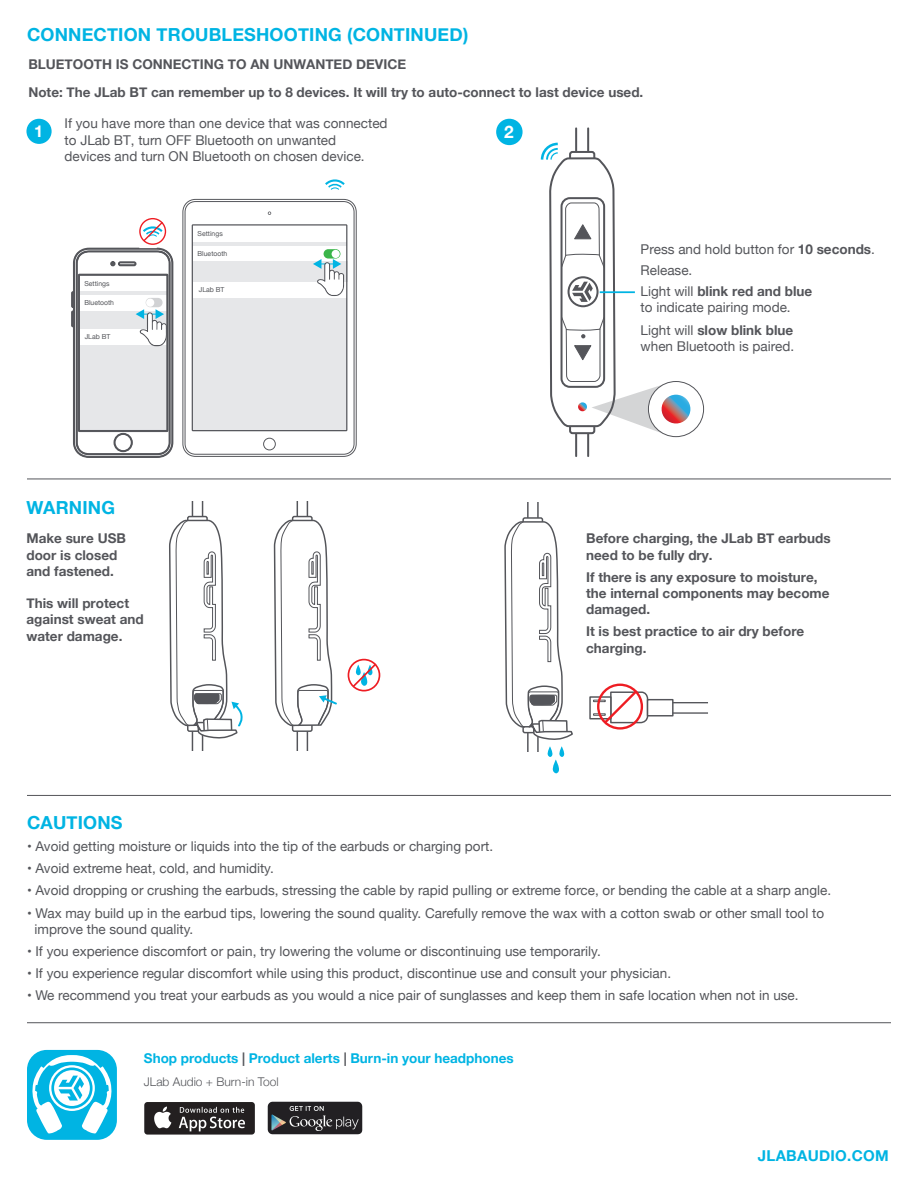
<style>
.page{position:relative;width:918px;height:1188px;background:#fff}
.page>*{position:absolute;margin:0;border:0;box-sizing:border-box;transform-origin:0 0}
.t1{font:700 18px "Helvetica Neue";letter-spacing:.01em;color:#00b4e3}
.t2{font:700 17.25px "Helvetica Neue";color:#fff}
.t3{font:700 16.35px "Helvetica Neue";color:#fff}
.t4{font:700 15px "Helvetica Neue";letter-spacing:.015em;color:#00b4e3}
.t5{font:13.5px/16.2px "Helvetica Neue";color:#54555a}
.t6{font:700 13.5px/16.2px "Helvetica Neue";color:#54555a}
.t7{font:700 13.5px "Helvetica Neue";color:#00b4e3}
.t8{font:300 12px "Helvetica Neue";color:#54555a}
.t9{font:6.9px "Helvetica Neue";color:#54555a}
.s1{font-weight:700}
.s2{color:#54555a}
</style>
<div class="page">
<hr style="left:587px;top:128px;width:2px;height:328px;background:#54555a">
<hr style="left:575px;top:128px;width:2px;height:328px;background:#54555a">
<svg style="left:169px;top:501px;width:74px;height:249px"></svg>
<svg style="left:273px;top:501px;width:64px;height:249px"></svg>
<div style="left:348px;top:659px;width:32px;height:32px;border:2px solid #ee1d23;border-radius:50%"></div>
<svg style="left:351px;top:662px;width:27px;height:27px"></svg>
<svg style="left:504px;top:502px;width:69px;height:272px"></svg>
<div style="left:589px;top:696px;width:23px;height:23px;background:#fff;border:1px solid #54555a"></div>
<div style="left:647px;top:699px;width:27px;height:18px;background:#fff;border:1px solid #54555a"></div>
<div style="left:597px;top:684px;width:46px;height:46px;border:2px solid #ee1d23;border-radius:50%"></div>
<svg style="left:593px;top:688px;width:56px;height:38px"></svg>
<hr style="left:673px;top:702px;width:35px;height:1px;background:#54555a">
<hr style="left:673px;top:712px;width:35px;height:2px;background:#54555a">
<hr style="left:27px;top:795px;width:864px;height:1px;background:#54555a">
<hr style="left:27px;top:479px;width:864px;height:1px;background:#54555a">
<div style="left:496px;top:119px;width:27px;height:26px;background:#00b4e3;border-radius:50%"></div>
<svg style="left:182px;top:199px;width:175px;height:258px;background:#b1b1b3"></svg>
<svg style="left:185px;top:201px;width:170px;height:254px"></svg>
<svg style="left:325px;top:179px;width:20px;height:11px"></svg>
<div style="left:139px;top:218px;width:27px;height:27px;border:1px solid #ee1d23;border-radius:50%"></div>
<div style="left:26px;top:119px;width:26px;height:25px;background:#00b4e3;border-radius:50%"></div>
<svg style="left:72px;top:220px;width:101px;height:238px"></svg>
<div style="left:118px;top:262px;width:18px;height:4px;border:1px solid #54555a;border-radius:2px"></div>
<svg style="left:540px;top:141px;width:152px;height:292px"></svg>
<hr style="left:27px;top:1022px;width:864px;height:1px;background:#54555a">
<div style="left:27px;top:1050px;width:90px;height:90px;background:#00b4e3;border-radius:20px"></div>
<svg style="left:32px;top:1055px;width:80px;height:79px"></svg>
<img style="left:144px;top:1102px;width:111px;height:33px">
<img style="left:268px;top:1101px;width:95px;height:33px">
<h1 class="t1" style="left:27px;top:20px;width:443px">CONNECTION TROUBLESHOOTING (CONTINUED)</h1>
<p class="t6" style="left:28px;top:56px;width:379px">BLUETOOTH IS CONNECTING TO AN UNWANTED DEVICE</p>
<p class="t6" style="left:28px;top:85px;width:616px">Note: The JLab BT can remember up to 8 devices. It will try to auto-connect to last device used.</p>
<p class="t3" style="left:34px;top:119px;width:11px">1</p>
<p class="t5" style="left:65px;top:116px;width:325px">If you have more than one device that was connected to JLab BT, turn OFF Bluetooth on unwanted<br>devices and turn ON Bluetooth on chosen device.</p>
<p class="t9" style="left:198px;top:228px;width:27px">Settings</p>
<p class="t9" style="left:84px;top:278px;width:27px">Settings</p>
<p class="t9" style="left:84px;top:298px;width:31px">Bluetooth</p>
<p class="t9" style="left:85px;top:332px;width:27px">JLab BT</p>
<p class="t9" style="left:198px;top:248px;width:31px">Bluetooth</p>
<p class="t9" style="left:199px;top:285px;width:27px">JLab BT</p>
<h1 class="t1" style="left:26px;top:493px;width:90px">WARNING</h1>
<p class="t6" style="left:26px;top:531px;width:101px">Make sure USB door is closed and fastened.</p>
<p class="t6" style="left:26px;top:596px;width:119px">This will protect against sweat and water damage.</p>
<p class="t2" style="left:504px;top:118px;width:11px">2</p>
<p class="t5" style="left:641px;top:239px;width:236px;line-height:21.1px">Press and hold button for <span class="s1">10 seconds</span>.<br>Release.<br>Light will <span class="s1">blink red and blue</span></p>
<p class="t5" style="left:641px;top:297px;width:154px;line-height:22.5px">to indicate pairing mode.<br>Light will <span class="s1">slow blink blue</span></p>
<p class="t5" style="left:641px;top:339px;width:155px">when Bluetooth is paired.</p>
<p class="t6" style="left:586px;top:531px;width:246px">Before charging, the JLab BT earbuds need to be fully dry.</p>
<p class="t6" style="left:586px;top:569px;width:245px">If there is any exposure to moisture, the internal components may become damaged.</p>
<p class="t6" style="left:586px;top:624px;width:220px">It is best practice to air dry before charging.</p>
<h1 class="t1" style="left:27px;top:808px;width:97px">CAUTIONS</h1>
<p class="t5" style="left:27px;top:839px;width:468px">• Avoid getting moisture or liquids into the tip of the earbuds or charging port.</p>
<p class="t5" style="left:27px;top:861px;width:248px">• Avoid extreme heat, cold, and humidity.</p>
<p class="t5" style="left:27px;top:883px;width:806px">• Avoid dropping or crushing the earbuds, stressing the cable by rapid pulling or extreme force, or bending the cable at a sharp angle.</p>
<p class="t5" style="left:35px;top:905px;width:791px;text-indent:-8px">• Wax may build up in the earbud tips, lowering the sound quality. Carefully remove the wax with a cotton swab or other small tool to improve the sound quality.</p>
<p class="t5" style="left:27px;top:944px;width:575px">• If you experience discomfort or pain, try lowering the volume or discontinuing use temporarily.</p>
<p class="t5" style="left:27px;top:966px;width:646px">• If you experience regular discomfort while using this product, discontinue use and consult your physician.</p>
<p class="t5" style="left:27px;top:988px;width:773px">• We recommend you treat your earbuds as you would a nice pair of sunglasses and keep them in safe location when not in use.</p>
<p class="t7" style="left:144px;top:1048px;width:371px">Shop products <span class="s2">|</span> Product alerts <span class="s2">|</span> Burn-in your headphones</p>
<p class="t8" style="left:144px;top:1072px;width:136px">JLab Audio + Burn-in Tool</p>
<p class="t4" style="left:758px;top:1144px;width:132px">JLABAUDIO.COM</p>
</div>
